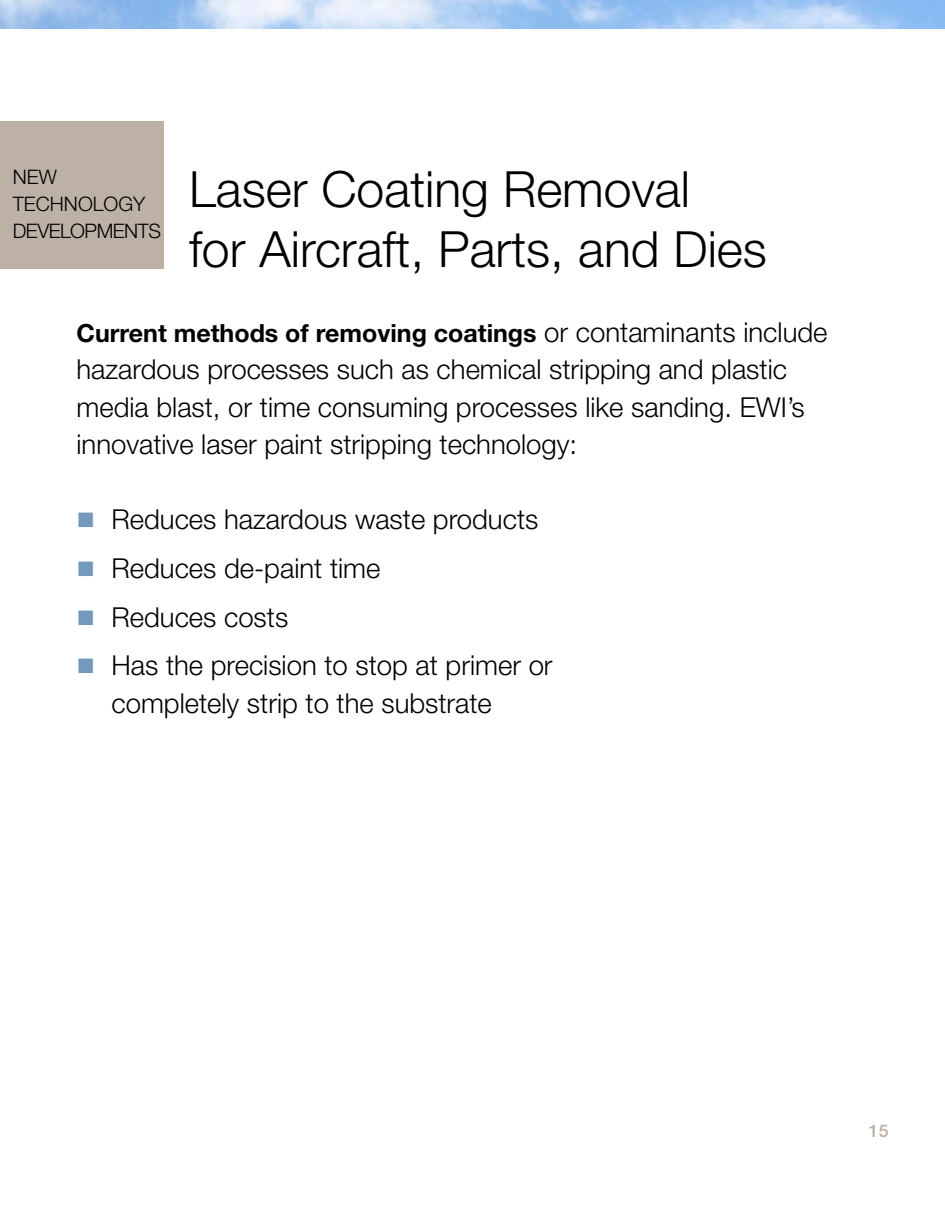
<style>
.page{position:relative;width:945px;height:1215px;background:#fff}
.page>*{position:absolute;margin:0;border:0;box-sizing:border-box;transform-origin:0 0}
.t1{font:300 50px/60px "Helvetica Neue";color:#000}
.t2{font:300 27.5px/37.5px "Helvetica Neue";color:#000}
.t3{font:700 25px "Helvetica Neue";color:#000}
.t4{font:300 20px/27px "Helvetica Neue";letter-spacing:-.01em;color:#000}
.t5{font:500 17.5px "Helvetica Neue";color:#bdb1a6}
.s1{font-weight:300;font-size:27.5px}
.s2{color:#739abc}
</style>
<div class="page">
<div style="left:0;top:122px;width:164px;height:147px;background:#bdb1a6"></div>
<p class="t4" style="left:13px;top:162px;width:150px">NEW<br>TECHNOLOGY<br>DEVELOPMENTS</p>
<h1 class="t1" style="left:189px;top:158px;width:579px">Laser Coating Removal<br>for Aircraft, Parts, and Dies</h1>
<p class="t3" style="left:77px;top:317px;width:753px">Current methods of removing coatings <span class="s1">or contaminants include</span></p>
<p class="t2" style="left:77px;top:350px;width:730px">hazardous processes such as chemical stripping and plastic media blast, or time consuming processes like sanding. EWI’s innovative laser paint stripping technology:</p>
<p class="t2" style="left:77px;top:500px;width:463px"><span class="s2">■</span> Reduces hazardous waste products</p>
<p class="t2" style="left:77px;top:549px;width:305px"><span class="s2">■</span> Reduces de-paint time</p>
<p class="t2" style="left:77px;top:597px;width:213px"><span class="s2">■</span> Reduces costs</p>
<p class="t2" style="left:112px;top:646px;width:443px;text-indent:-35px"><span class="s2">■</span> Has the precision to stop at primer or completely strip to the substrate</p>
<p class="t5" style="left:869px;top:1120px;width:21px">15</p>
</div>
